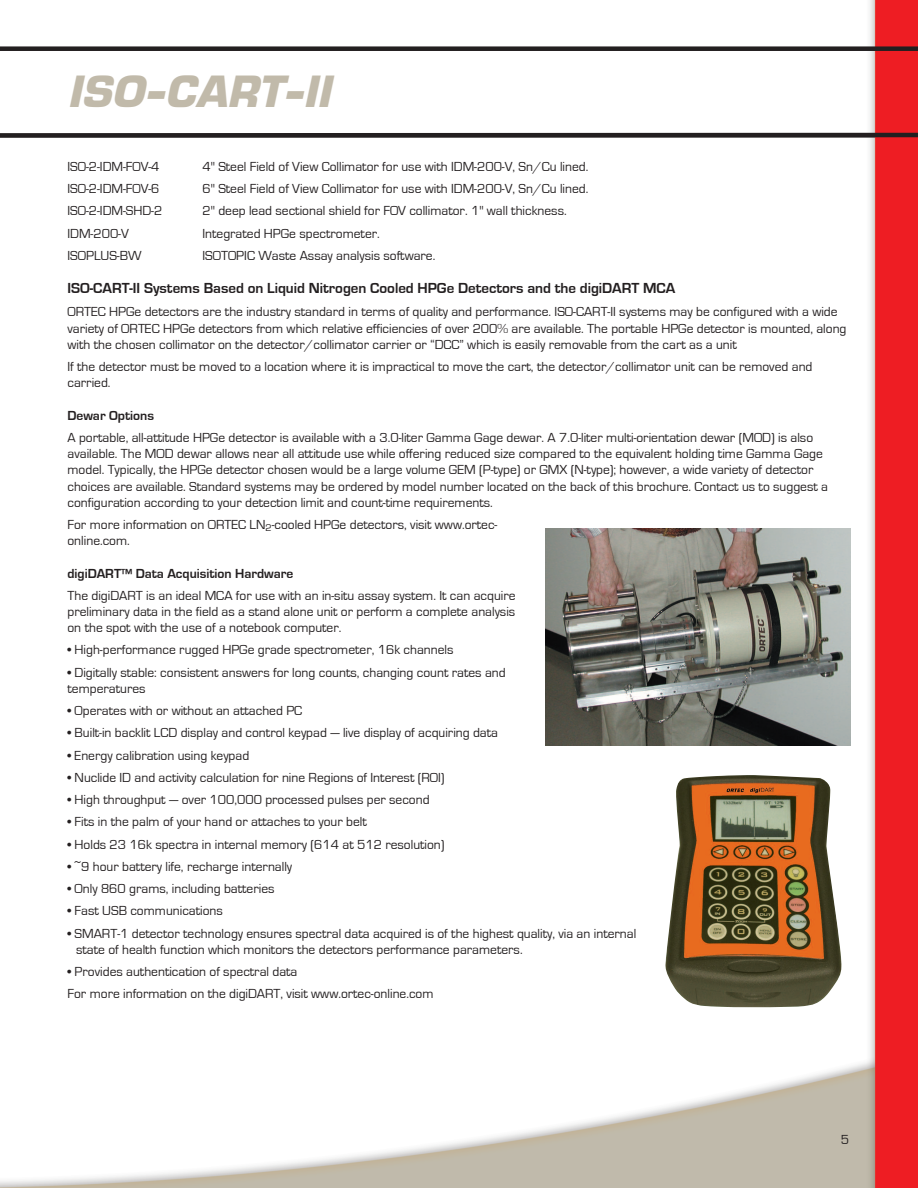
<style>
.page{position:relative;width:918px;height:1188px;background:#fff}
.page>*{position:absolute;margin:0;border:0;box-sizing:border-box;transform-origin:0 0}
.t1{font:italic 700 45px "EGG Eurostile";color:#c1baaa}
.t2{font:700 15px "Eurostile";color:#231f20}
.t3{font:13.5px/16.2px "Eurostile";color:#231f20}
.t4{font:700 13.5px "Eurostile";color:#231f20}
</style>
<div class="page">
<img style="left:0;top:0;width:918px;height:1188px">
<div style="left:0;top:46px;width:918px;height:5px;background:#231f20"></div>
<svg style="left:0;top:131px;width:918px;height:9px"></svg>
<img style="left:545px;top:528px;width:305px;height:218px">
<img style="left:665px;top:775px;width:177px;height:232px">
<h1 class="t1" style="left:68px;top:66px;width:264px">ISO-CART-II</h1>
<p class="t3" style="left:68px;top:159px;width:94px">ISO-2-IDM-FOV-4</p>
<p class="t3" style="left:202px;top:159px;width:387px">4" Steel Field of View Collimator for use with IDM-200-V, Sn/Cu lined.</p>
<p class="t3" style="left:68px;top:182px;width:94px">ISO-2-IDM-FOV-6</p>
<p class="t3" style="left:203px;top:182px;width:387px">6" Steel Field of View Collimator for use with IDM-200-V, Sn/Cu lined.</p>
<p class="t3" style="left:68px;top:204px;width:96px">ISO-2-IDM-SHD-2</p>
<p class="t3" style="left:203px;top:204px;width:366px">2" deep lead sectional shield for FOV collimator. 1" wall thickness.</p>
<p class="t3" style="left:68px;top:226px;width:63px">IDM-200-V</p>
<p class="t3" style="left:203px;top:226px;width:179px">Integrated HPGe spectrometer.</p>
<p class="t3" style="left:68px;top:248px;width:76px">ISOPLUS-BW</p>
<p class="t3" style="left:203px;top:248px;width:234px">ISOTOPIC Waste Assay analysis software.</p>
<p class="t2" style="left:67px;top:283px;width:609px">ISO-CART-II Systems Based on Liquid Nitrogen Cooled HPGe Detectors and the digiDART MCA</p>
<p class="t3" style="left:67px;top:305px;width:781px">ORTEC HPGe detectors are the industry standard in terms of quality and performance. ISO-CART-II systems may be configured with a wide variety of ORTEC HPGe detectors from which relative efficiencies of over 200% are available. The portable HPGe detector is mounted, along with the chosen collimator on the detector/collimator carrier or “DCC” which is easily removable from the cart as a unit</p>
<p class="t3" style="left:68px;top:360px;width:747px">If the detector must be moved to a location where it is impractical to move the cart, the detector/collimator unit can be removed and carried.</p>
<p class="t4" style="left:68px;top:411px;width:88px">Dewar Options</p>
<p class="t3" style="left:68px;top:430px;width:762px">A portable, all-attitude HPGe detector is available with a 3.0-liter Gamma Gage dewar. A 7.0-liter multi-orientation dewar (MOD) is also available. The MOD dewar allows near all attitude use while offering reduced size compared to the equivalent holding time Gamma Gage model. Typically, the HPGe detector chosen would be a large volume GEM (P-type) or GMX (N-type); however, a wide variety of detector choices are available. Standard systems may be ordered by model number located on the back of this brochure. Contact us to suggest a configuration according to your detection limit and count-time requirements.</p>
<p class="t3" style="left:68px;top:517px;width:431px">For more information on ORTEC LN<sub>2</sub>-cooled HPGe detectors, visit www.ortec&shy;online.com.</p>
<p class="t4" style="left:68px;top:568px;width:227px">digiDART™ Data Acquisition Hardware</p>
<p class="t3" style="left:68px;top:588px;width:450px;text-align:justify">The digiDART is an ideal MCA for use with an in-situ assay system. It can acquire preliminary data in the field as a stand alone unit or perform a complete analysis on the spot with the use of a notebook computer.</p>
<p class="t3" style="left:68px;top:643px;width:388px">• High-performance rugged HPGe grade spectrometer, 16k channels</p>
<p class="t3" style="left:68px;top:665px;width:440px">• Digitally stable: consistent answers for long counts, changing count rates and temperatures</p>
<p class="t3" style="left:68px;top:704px;width:236px">• Operates with or without an attached PC</p>
<p class="t3" style="left:68px;top:726px;width:432px">• Built-in backlit LCD display and control keypad — live display of acquiring data</p>
<p class="t3" style="left:68px;top:748px;width:183px">• Energy calibration using keypad</p>
<p class="t3" style="left:68px;top:770px;width:379px">• Nuclide ID and activity calculation for nine Regions of Interest (ROI)</p>
<p class="t3" style="left:68px;top:793px;width:364px">• High throughput — over 100,000 processed pulses per second</p>
<p class="t3" style="left:68px;top:815px;width:301px">• Fits in the palm of your hand or attaches to your belt</p>
<p class="t3" style="left:68px;top:837px;width:379px">• Holds 23 16k spectra in internal memory (614 at 512 resolution)</p>
<p class="t3" style="left:68px;top:859px;width:226px">• ~9 hour battery life, recharge internally</p>
<p class="t3" style="left:68px;top:882px;width:209px">• Only 860 grams, including batteries</p>
<p class="t3" style="left:68px;top:904px;width:157px">• Fast USB communications</p>
<p class="t3" style="left:76px;top:926px;width:562px;text-indent:-9px">• SMART-1 detector technology ensures spectral data acquired is of the highest quality, via an internal state of health function which monitors the detectors performance parameters.</p>
<p class="t3" style="left:68px;top:962px;width:368px;line-height:22.2px">• Provides authentication of spectral data<br>For more information on the digiDART, visit www.ortec-online.com</p>
<p class="t3" style="left:841px;top:1133px;width:10px">5</p>
</div>
